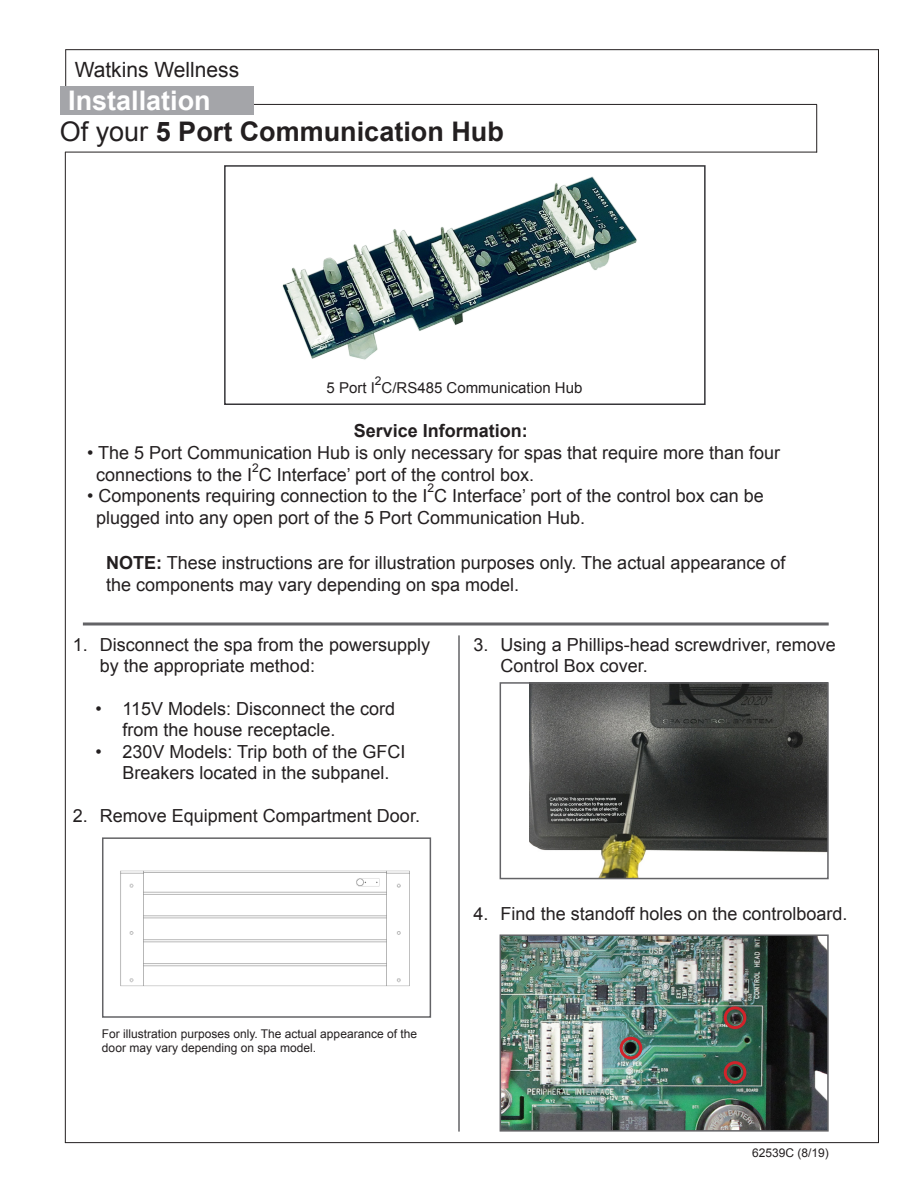
<style>
.page{position:relative;width:918px;height:1188px;background:#fff}
.page>*{position:absolute;margin:0;border:0;box-sizing:border-box;transform-origin:0 0}
.t1{font:700 27px "Arial";color:#231f20}
.t2{font:700 27px "Arial";color:#fff}
.t3{font:21px "Arial";color:#231f20}
.t4{font:18px/21px "Arial";color:#231f20}
.t5{font:700 18px "Arial";color:#231f20}
.t6{font:15px "Arial";color:#231f20}
.t7{font:12px/14.4px "Arial";color:#231f20}
.s1{font-weight:400}
.s2{font-weight:700}
</style>
<div class="page">
<hr style="left:816px;top:105px;width:1px;height:47px;background:#231f20">
<hr style="left:65px;top:50px;width:1px;height:36px;background:#231f20">
<hr style="left:65px;top:49px;width:814px;height:1px;background:#231f20">
<hr style="left:878px;top:49px;width:1px;height:1094px;background:#231f20">
<hr style="left:65px;top:152px;width:752px;height:1px;background:#231f20">
<hr style="left:65px;top:152px;width:1px;height:991px;background:#231f20">
<hr style="left:250px;top:104px;width:567px;height:1px;background:#231f20">
<hr style="left:65px;top:1142px;width:814px;height:1px;background:#231f20">
<img style="left:282px;top:176px;width:355px;height:184px">
<div style="left:224px;top:165px;width:482px;height:240px;border:2px solid #363539"></div>
<div style="left:61px;top:86px;width:193px;height:28px;background:#a4a5a9"></div>
<svg style="left:83px;top:622px;width:746px;height:4px;background:#89898c"></svg>
<img style="left:529px;top:685px;width:297px;height:191px">
<div style="left:500px;top:682px;width:329px;height:197px;border:2px solid #636366"></div>
<img style="left:503px;top:937px;width:323px;height:192px">
<div style="left:500px;top:934px;width:329px;height:198px;border:2px solid #636366"></div>
<img style="left:120px;top:871px;width:290px;height:116px">
<div style="left:102px;top:837px;width:329px;height:181px;border:2px solid #636366"></div>
<div style="left:620px;top:1037px;width:22px;height:22px;border:3px solid #d1232a;border-radius:50%"></div>
<div style="left:724px;top:1006px;width:22px;height:23px;border:3px solid #d1232a;border-radius:50%"></div>
<div style="left:724px;top:1061px;width:22px;height:23px;border:3px solid #d1232a;border-radius:50%"></div>
<hr style="left:458px;top:635px;width:2px;height:497px;background:#636366">
<p class="t3" style="left:75px;top:56px;width:166px">Watkins Wellness</p>
<p class="t2" style="left:68px;top:83px;width:144px">Installation</p>
<p class="t1" style="left:60px;top:113px;width:446px"><span class="s1">Of your</span> 5 Port Communication Hub</p>
<p class="t7" style="left:375px;top:374px;width:8px">2</p>
<p class="t6" style="left:327px;top:378px;width:257px">5 Port I C/RS485 Communication Hub</p>
<p class="t5" style="left:354px;top:419px;width:176px">Service Information:</p>
<p class="t4" style="left:87px;top:442px;width:695px">• The 5 Port Communication Hub is only necessary for spas that require more than four</p>
<p class="t4" style="left:96px;top:464px;width:440px">connections to the I C Interface’ port of the control box.</p>
<p class="t7" style="left:252px;top:460px;width:8px">2</p>
<p class="t4" style="left:87px;top:486px;width:678px">• Components requiring connection to the I C Interface’ port of the control box can be</p>
<p class="t7" style="left:428px;top:480px;width:8px">2</p>
<p class="t4" style="left:96px;top:507px;width:491px">plugged into any open port of the 5 Port Communication Hub.</p>
<p class="t4" style="left:106px;top:553px;width:681px"><span class="s2">NOTE:</span> These instructions are for illustration purposes only. The actual appearance of</p>
<p class="t4" style="left:106px;top:574px;width:415px">the components may vary depending on spa model.</p>
<p class="t4" style="left:100px;top:634px;width:332px;text-indent:-27px">1. Disconnect the spa from the powersupply by the appropriate method:</p>
<p class="t4" style="left:122px;top:698px;width:274px;line-height:21.6px;text-indent:-27px">• 115V Models: Disconnect the cord from the house receptacle.</p>
<p class="t4" style="left:122px;top:741px;width:285px;line-height:21.6px;text-indent:-27px">• 230V Models: Trip both of the GFCI<br>Breakers located in the subpanel.</p>
<p class="t4" style="left:73px;top:805px;width:349px">2. Remove Equipment Compartment Door.</p>
<p class="t7" style="left:102px;top:1026px;width:317px">For illustration purposes only. The actual appearance of the door may vary depending on spa model.</p>
<p class="t4" style="left:501px;top:634px;width:337px;text-indent:-27px">3. Using a Phillips-head screwdriver, remove<br>Control Box cover.</p>
<p class="t4" style="left:474px;top:904px;width:375px">4. Find the standoff holes on the controlboard.</p>
<p class="t7" style="left:752px;top:1146px;width:78px">62539C (8/19)</p>
</div>
